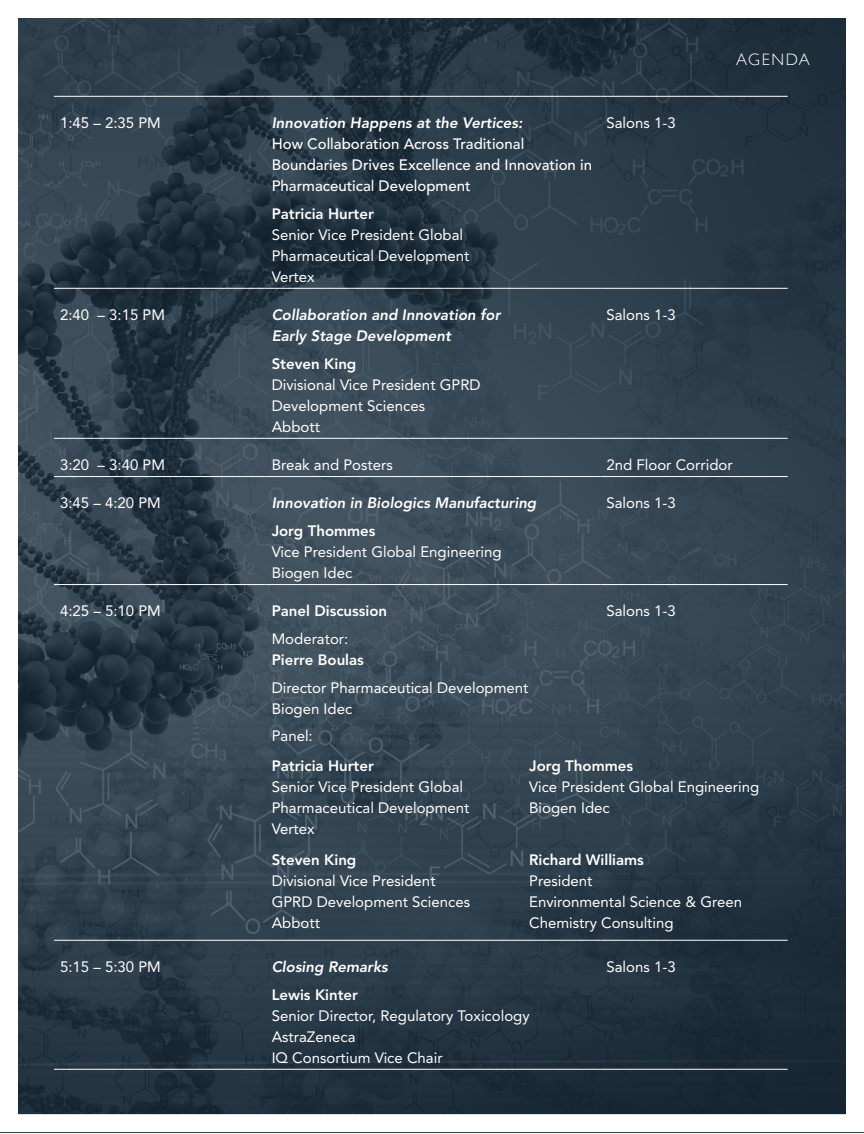
<style>
.page{position:relative;width:864px;height:1134px;background:#fff}
.page>*{position:absolute;margin:0;border:0;box-sizing:border-box;transform-origin:0 0}
.Paragraph_Style_2{font:300 16.5px "Gill Sans";letter-spacing:.1em;color:#fff}
.t1{font:15px/21px "Avenir";color:#fff}
.table_italic{font:500 15px/21px "Avenir";color:#fff}
.table_bold{font:italic 800 15px/21px "Avenir";color:#fff}
.table_bold-2{font:800 15px/21px "Avenir";color:#fff}
.s1{font-weight:800;font-style:italic}
.s2{font-weight:800}
.s3{font-weight:400}
</style>
<div class="page">
<img style="left:19px;top:19px;width:826px;height:1094px">
<hr style="left:54px;top:1069px;width:212px;height:1px;background:#fff">
<hr style="left:266px;top:1069px;width:334px;height:1px;background:#fff">
<hr style="left:600px;top:1069px;width:188px;height:1px;background:#fff">
<hr style="left:54px;top:476px;width:212px;height:1px;background:#fff">
<hr style="left:266px;top:476px;width:334px;height:1px;background:#fff">
<hr style="left:600px;top:476px;width:188px;height:1px;background:#fff">
<hr style="left:54px;top:438px;width:212px;height:1px;background:#fff">
<hr style="left:266px;top:438px;width:334px;height:1px;background:#fff">
<hr style="left:600px;top:438px;width:188px;height:1px;background:#fff">
<hr style="left:54px;top:96px;width:212px;height:1px;background:#fff">
<hr style="left:266px;top:96px;width:334px;height:1px;background:#fff">
<hr style="left:600px;top:96px;width:188px;height:1px;background:#fff">
<hr style="left:54px;top:288px;width:212px;height:1px;background:#fff">
<hr style="left:266px;top:288px;width:334px;height:1px;background:#fff">
<hr style="left:600px;top:288px;width:188px;height:1px;background:#fff">
<hr style="left:266px;top:584px;width:334px;height:1px;background:#fff">
<hr style="left:54px;top:584px;width:212px;height:1px;background:#fff">
<hr style="left:600px;top:584px;width:188px;height:1px;background:#fff">
<hr style="left:54px;top:940px;width:212px;height:1px;background:#fff">
<hr style="left:266px;top:940px;width:334px;height:1px;background:#fff">
<hr style="left:600px;top:940px;width:188px;height:1px;background:#fff">
<p class="t1" style="left:60px;top:112px;width:102px">1:45 – 2:35 PM</p>
<p class="table_italic" style="left:272px;top:112px;width:322px"><span class="s1">Innovation Happens at the Vertices:<br></span>How Collaboration Across Traditional Boundaries Drives Excellence and Innovation in Pharmaceutical Development</p>
<p class="t1" style="left:272px;top:203px;width:199px"><span class="s2">Patricia Hurter<br></span>Senior Vice President Global<br>Pharmaceutical Development<br>Vertex</p>
<p class="t1" style="left:60px;top:304px;width:107px">2:40 – 3:15 PM</p>
<p class="table_bold" style="left:272px;top:304px;width:230px">Collaboration and Innovation for<br>Early Stage Development</p>
<p class="t1" style="left:272px;top:353px;width:210px"><span class="s2">Steven King<br></span>Divisional Vice President GPRD<br>Development Sciences<br>Abbott</p>
<p class="t1" style="left:606px;top:112px;width:71px">Salons 1-3</p>
<p class="t1" style="left:606px;top:304px;width:71px">Salons 1-3</p>
<p class="Paragraph_Style_2" style="left:736px;top:50px;width:75px">AGENDA</p>
<p class="t1" style="left:60px;top:454px;width:107px">3:20 – 3:40 PM</p>
<p class="t1" style="left:272px;top:454px;width:123px">Break and Posters</p>
<p class="t1" style="left:606px;top:454px;width:128px">2nd Floor Corridor</p>
<p class="t1" style="left:60px;top:492px;width:102px">3:45 – 4:20 PM</p>
<p class="table_bold" style="left:272px;top:492px;width:266px">Innovation in Biologics Manufacturing</p>
<p class="t1" style="left:272px;top:520px;width:232px"><span class="s2">Jorg Thommes<br></span>Vice President Global Engineering<br>Biogen Idec</p>
<p class="t1" style="left:606px;top:492px;width:71px">Salons 1-3</p>
<p class="t1" style="left:60px;top:600px;width:102px">4:25 – 5:10 PM</p>
<p class="table_bold-2" style="left:272px;top:600px;width:117px">Panel Discussion</p>
<p class="table_bold-2" style="left:272px;top:628px;width:94px"><span class="s3">Moderator:<br></span>Pierre Boulas</p>
<p class="t1" style="left:272px;top:677px;width:258px">Director Pharmaceutical Development<br>Biogen Idec</p>
<p class="t1" style="left:272px;top:726px;width:43px">Panel:</p>
<p class="t1" style="left:272px;top:756px;width:199px"><span class="s2">Patricia Hurter<br></span>Senior Vice President Global<br>Pharmaceutical Development<br>Vertex</p>
<p class="t1" style="left:529px;top:756px;width:232px"><span class="s2">Jorg Thommes<br></span>Vice President Global Engineering<br>Biogen Idec</p>
<p class="t1" style="left:272px;top:849px;width:200px"><span class="s2">Steven King<br></span>Divisional Vice President<br>GPRD Development Sciences<br>Abbott</p>
<p class="t1" style="left:529px;top:849px;width:214px"><span class="s2">Richard Williams<br></span>President<br>Environmental Science &amp; Green<br>Chemistry Consulting</p>
<p class="t1" style="left:606px;top:600px;width:71px">Salons 1-3</p>
<p class="t1" style="left:60px;top:956px;width:102px">5:15 – 5:30 PM</p>
<p class="table_bold" style="left:272px;top:956px;width:118px">Closing Remarks</p>
<p class="t1" style="left:272px;top:984px;width:259px"><span class="s2">Lewis Kinter<br></span>Senior Director, Regulatory Toxicology<br>AstraZeneca<br>IQ Consortium Vice Chair</p>
<p class="t1" style="left:606px;top:956px;width:71px">Salons 1-3</p>
</div>
